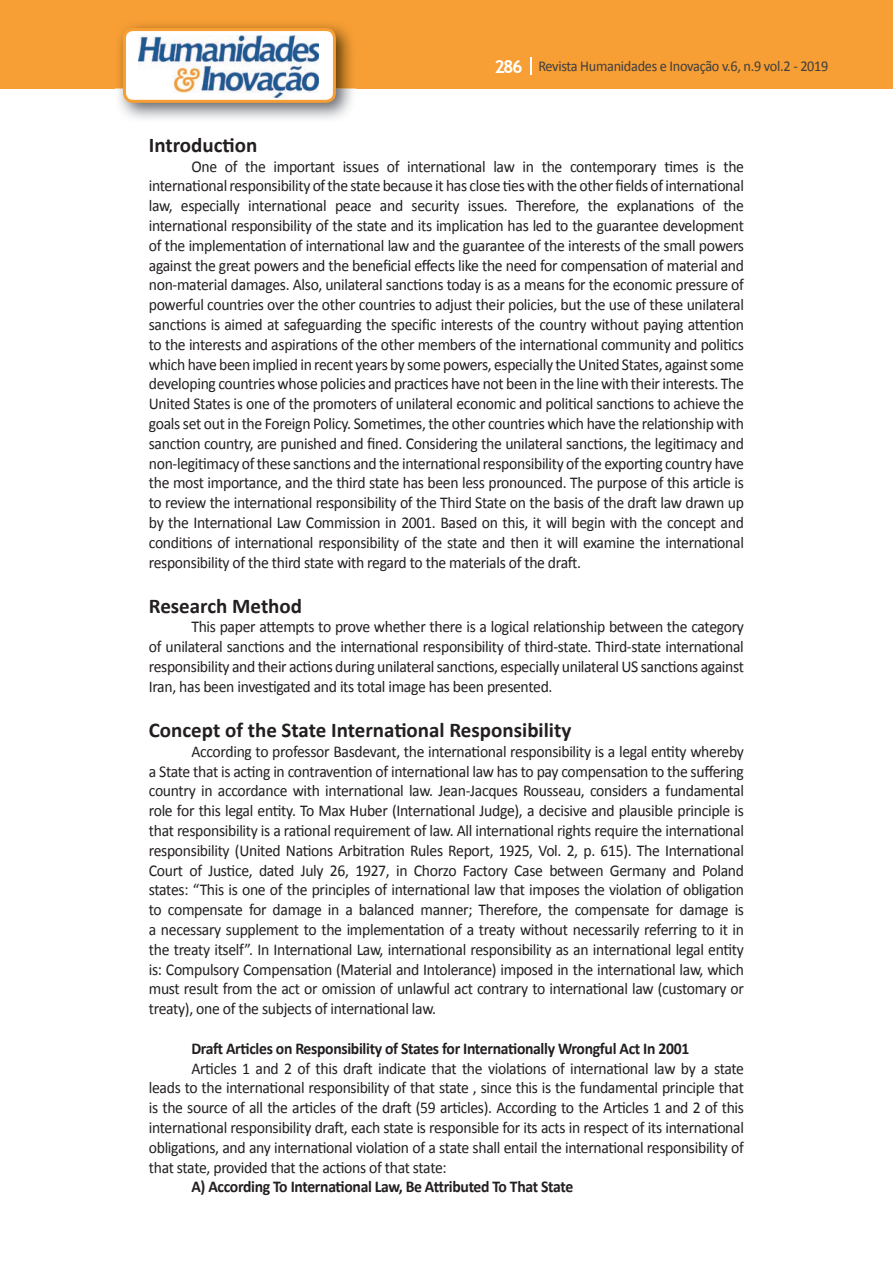
<style>
.page{position:relative;width:893px;height:1263px;background:#fff}
.page>*{position:absolute;margin:0;border:0;box-sizing:border-box;transform-origin:0 0}
.t1{font:700 21px "Calibri";color:#231f20}
.t2{font:16.5px/19.8px "Calibri";letter-spacing:-.02em;color:#231f20;text-align:justify;scale:.95 1}
.t3{font:700 16.5px "Calibri";letter-spacing:-.02em;color:#231f20;scale:.95 1}
.t4{font:15px "Calibri";letter-spacing:-.02em;color:#3e3e3f;scale:.95 1}
.s1{font-family:"Trebuchet MS";font-weight:700;font-size:18px;color:#fff}
</style>
<div class="page">
<div style="left:0;top:0;width:893px;height:88px;background:#f79e34"></div>
<svg style="left:530px;top:57px;width:2px;height:18px"></svg>
<img style="left:115px;top:24px;width:241px;height:95px">
<svg style="left:123px;top:28px;width:213px;height:75px"></svg>
<p class="t4" style="left:495px;top:57px;width:353px"><span class="s1">286</span> Revista Humanidades e Inovação v.6, n.9 vol.2 - 2019</p>
<p class="t1" style="left:149px;top:131px;width:110px">Introduction</p>
<p class="t2" style="left:149px;top:156px;width:628px;text-indent:43px">One of the important issues of international law in the contemporary times is the international responsibility of the state because it has close ties with the other fields of international law, especially international peace and security issues. Therefore, the explanations of the international responsibility of the state and its implication has led to the guarantee development of the implementation of international law and the guarantee of the interests of the small powers against the great powers and the beneficial effects like the need for compensation of material and non-material damages. Also, unilateral sanctions today is as a means for the economic pressure of powerful countries over the other countries to adjust their policies, but the use of these unilateral sanctions is aimed at safeguarding the specific interests of the country without paying attention to the interests and aspirations of the other members of the international community and politics which have been implied in recent years by some powers, especially the United States, against some developing countries whose policies and practices have not been in the line with their interests. The United States is one of the promoters of unilateral economic and political sanctions to achieve the goals set out in the Foreign Policy. Sometimes, the other countries which have the relationship with sanction country, are punished and fined. Considering the unilateral sanctions, the legitimacy and non-legitimacy of these sanctions and the international responsibility of the exporting country have the most importance, and the third state has been less pronounced. The purpose of this article is to review the international responsibility of the Third State on the basis of the draft law drawn up by the International Law Commission in 2001. Based on this, it will begin with the concept and conditions of international responsibility of the state and then it will examine the international responsibility of the third state with regard to the materials of the draft.</p>
<p class="t1" style="left:149px;top:592px;width:155px">Research Method</p>
<p class="t2" style="left:149px;top:617px;width:628px;text-indent:43px">This paper attempts to prove whether there is a logical relationship between the category of unilateral sanctions and the international responsibility of third-state. Third-state international responsibility and their actions during unilateral sanctions, especially unilateral US sanctions against Iran, has been investigated and its total image has been presented.</p>
<p class="t1" style="left:149px;top:716px;width:424px">Concept of the State International Responsibility</p>
<p class="t2" style="left:149px;top:741px;width:628px;text-indent:43px">According to professor Basdevant, the international responsibility is a legal entity whereby a State that is acting in contravention of international law has to pay compensation to the suffering country in accordance with international law. Jean-Jacques Rousseau, considers a fundamental role for this legal entity. To Max Huber (International Judge), a decisive and plausible principle is that responsibility is a rational requirement of law. All international rights require the international responsibility (United Nations Arbitration Rules Report, 1925, Vol. 2, p. 615). The International Court of Justice, dated July 26, 1927, in Chorzo Factory Case between Germany and Poland states: “This is one of the principles of international law that imposes the violation of obligation to compensate for damage in a balanced manner; Therefore, the compensate for damage is a necessary supplement to the implementation of a treaty without necessarily referring to it in the treaty itself”. In International Law, international responsibility as an international legal entity is: Compulsory Compensation (Material and Intolerance) imposed in the international law, which must result from the act or omission of unlawful act contrary to international law (customary or treaty), one of the subjects of international law.</p>
<p class="t3" style="left:191px;top:1038px;width:526px">Draft Articles on Responsibility of States for Internationally Wrongful Act In 2001</p>
<p class="t2" style="left:149px;top:1058px;width:628px;text-indent:43px">Articles 1 and 2 of this draft indicate that the violations of international law by a state leads to the international responsibility of that state , since this is the fundamental principle that is the source of all the articles of the draft (59 articles). According to the Articles 1 and 2 of this international responsibility draft, each state is responsible for its acts in respect of its international obligations, and any international violation of a state shall entail the international responsibility of that state, provided that the actions of that state:</p>
<p class="t3" style="left:191px;top:1176px;width:404px">A) According To International Law, Be Attributed To That State</p>
</div>
